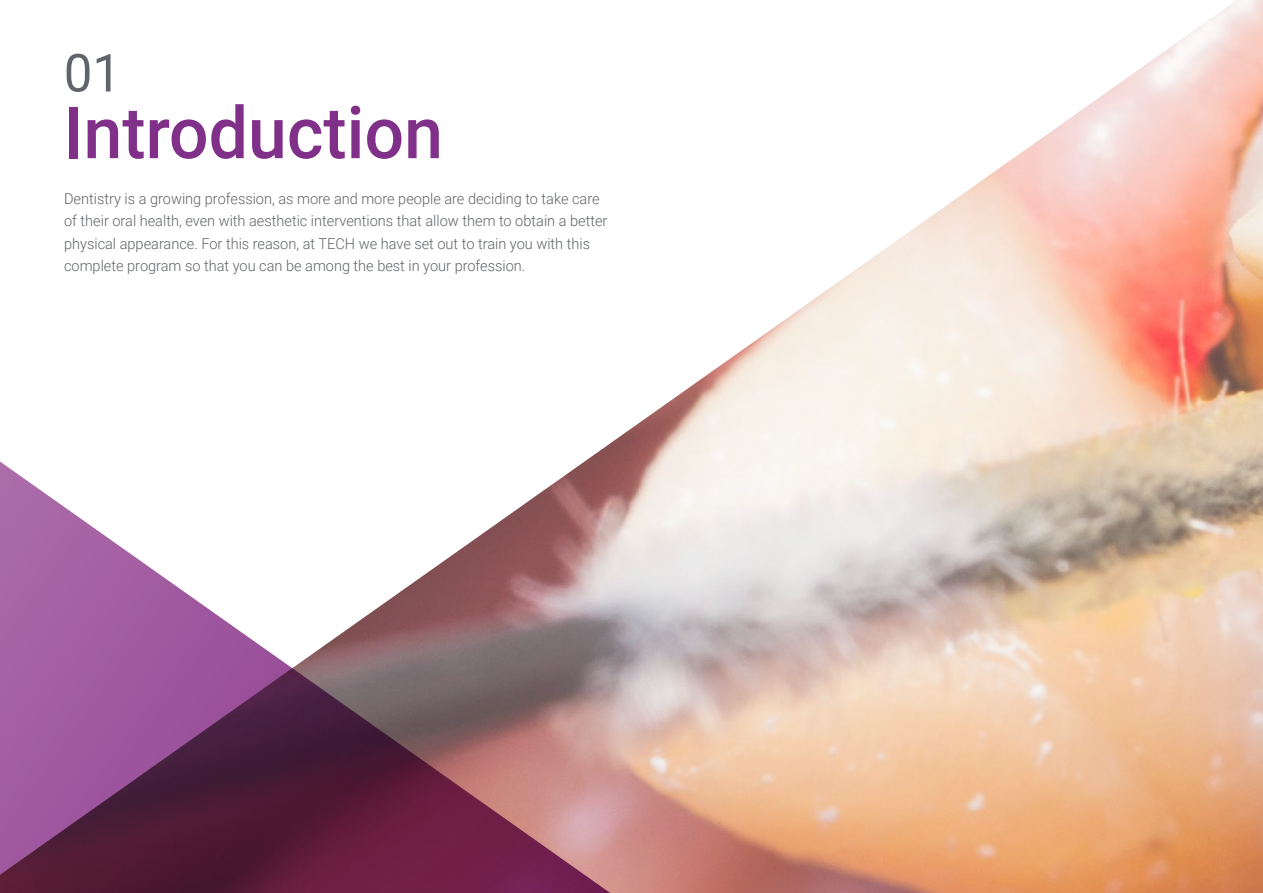
<style>
.page{position:relative;width:1263px;height:893px;background:#fff}
.page>*{position:absolute;margin:0;border:0;box-sizing:border-box;transform-origin:0 0}
.t1{font:500 72px "Roboto";color:#813089}
.t2{font:52.5px "Roboto";color:#61646a}
.t3{font:300 15px/22.5px "Roboto";color:#61646a}
</style>
<div class="page">
<img style="left:606px;top:0;width:657px;height:893px">
<svg style="left:0;top:446px;width:640px;height:447px"></svg>
<h2 class="t2" style="left:64px;top:36px;width:59px">01</h2>
<h1 class="t1" style="left:64px;top:82px;width:381px">Introduction</h1>
<p class="t3" style="left:64px;top:187px;width:545px">Dentistry is a growing profession, as more and more people are deciding to take care of their oral health, even with aesthetic interventions that allow them to obtain a better physical appearance. For this reason, at TECH we have set out to train you with this complete program so that you can be among the best in your profession.</p>
</div>
